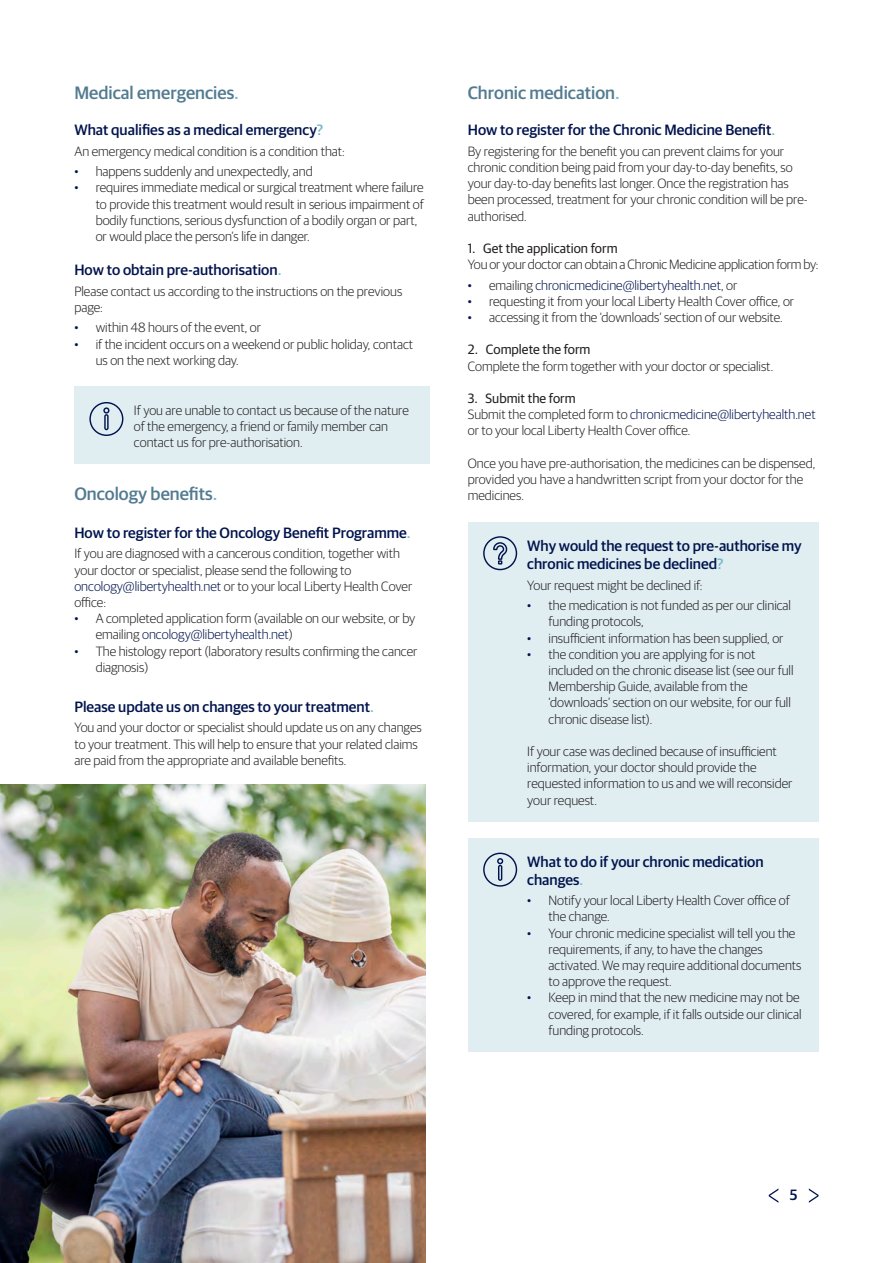
<style>
.page{position:relative;width:893px;height:1263px;background:#fff}
.page>*{position:absolute;margin:0;border:0;box-sizing:border-box;transform-origin:0 0}
.new_body_copy{font:500 18px "Guardian Sans";color:#527b90}
.new_body_copy-2{font:500 15px/18px "Guardian Sans";color:#00134d}
.new_body_copy-3{font:300 13.5px/16.2px "Guardian Sans";color:#231f20}
.t1{font:13.5px "Guardian Sans";color:#231f20}
.t2{font:300 13.5px "Guardian Sans";color:#00134d}
.s1{color:#73bcca}
.s2{color:#00134d}
.s3{color:#231f20}
</style>
<div class="page">
<svg style="left:809px;top:1188px;width:10px;height:15px"></svg>
<svg style="left:769px;top:1188px;width:9px;height:15px"></svg>
<div style="left:74px;top:387px;width:355px;height:77px;background:#e0eef2"></div>
<div style="left:468px;top:522px;width:351px;height:300px;background:#e0eef2"></div>
<div style="left:468px;top:838px;width:351px;height:214px;background:#e0eef2"></div>
<svg style="left:89px;top:402px;width:34px;height:34px"></svg>
<svg style="left:483px;top:853px;width:34px;height:34px"></svg>
<svg style="left:483px;top:536px;width:34px;height:34px"></svg>
<img style="left:0;top:784px;width:425px;height:479px">
<p class="new_body_copy" style="left:74px;top:80px;width:166px">Medical emergencies<span class="s1">.</span></p>
<p class="new_body_copy-2" style="left:74px;top:120px;width:250px">What qualifies as a medical emergency<span class="s1">?</span></p>
<p class="new_body_copy-3" style="left:74px;top:142px;width:272px">An emergency medical condition is a condition that:</p>
<p class="new_body_copy-3" style="left:74px;top:163px;width:240px"><span class="s2">•</span> happens suddenly and unexpectedly, and</p>
<p class="new_body_copy-3" style="left:96px;top:179px;width:330px;text-indent:-21px"><span class="s2">•</span> requires immediate medical or surgical treatment where failure to provide this treatment would result in serious impairment of bodily functions, serious dysfunction of a bodily organ or part, or would place the person’s life in danger.</p>
<p class="new_body_copy-2" style="left:74px;top:260px;width:209px">How to obtain pre-authorisation<span class="s1">.</span></p>
<p class="new_body_copy-3" style="left:74px;top:282px;width:329px">Please contact us according to the instructions on the previous page:</p>
<p class="new_body_copy-3" style="left:74px;top:319px;width:188px"><span class="s2">•</span> within 48 hours of the event, or</p>
<p class="new_body_copy-3" style="left:96px;top:335px;width:319px;text-indent:-21px"><span class="s2">•</span> if the incident occurs on a weekend or public holiday, contact us on the next working day.</p>
<p class="new_body_copy-3" style="left:134px;top:401px;width:276px">If you are unable to contact us because of the nature of the emergency, a friend or family member can contact us for pre-authorisation.</p>
<p class="new_body_copy" style="left:74px;top:481px;width:144px">Oncology benefits<span class="s1">.</span></p>
<p class="new_body_copy-2" style="left:74px;top:522px;width:338px">How to register for the Oncology Benefit Programme<span class="s1">.</span></p>
<p class="new_body_copy-3" style="left:74px;top:545px;width:339px">If you are diagnosed with a cancerous condition, together with your doctor or specialist, please send the following to <span class="s2">oncology@libertyhealth.net</span> or to your local Liberty Health Cover office:</p>
<p class="new_body_copy-3" style="left:96px;top:609px;width:321px;text-indent:-21px"><span class="s2">•</span> A completed application form (available on our website, or by emailing <span class="s2">oncology@libertyhealth.net</span>)</p>
<p class="new_body_copy-3" style="left:96px;top:642px;width:323px;text-indent:-21px"><span class="s2">•</span> The histology report (laboratory results confirming the cancer diagnosis)</p>
<p class="new_body_copy-2" style="left:74px;top:697px;width:301px">Please update us on changes to your treatment<span class="s1">.</span></p>
<p class="new_body_copy-3" style="left:74px;top:719px;width:349px">You and your doctor or specialist should update us on any changes to your treatment. This will help to ensure that your related claims are paid from the appropriate and available benefits.</p>
<p class="new_body_copy" style="left:468px;top:80px;width:153px">Chronic medication<span class="s1">.</span></p>
<p class="new_body_copy-2" style="left:468px;top:120px;width:309px">How to register for the Chronic Medicine Benefit<span class="s1">.</span></p>
<p class="new_body_copy-3" style="left:468px;top:142px;width:342px">By registering for the benefit you can prevent claims for your chronic condition being paid from your day-to-day benefits, so your day-to-day benefits last longer. Once the registration has been processed, treatment for your chronic condition will be pre&shy;authorised.</p>
<p class="t1" style="left:468px;top:239px;width:151px">1. Get the application form</p>
<p class="new_body_copy-3" style="left:468px;top:255px;width:352px">You or your doctor can obtain a Chronic Medicine application form by:</p>
<p class="t2" style="left:468px;top:276px;width:271px">• <span class="s3">emailing</span> chronicmedicine@libertyhealth.net<span class="s3">, or</span></p>
<p class="new_body_copy-3" style="left:468px;top:292px;width:328px"><span class="s2">•</span> requesting it from your local Liberty Health Cover office, or</p>
<p class="new_body_copy-3" style="left:468px;top:308px;width:317px"><span class="s2">•</span> accessing it from the ‘downloads’ section of our website.</p>
<p class="t1" style="left:468px;top:340px;width:124px">2. Complete the form</p>
<p class="new_body_copy-3" style="left:468px;top:357px;width:307px">Complete the form together with your doctor or specialist.</p>
<p class="t1" style="left:468px;top:389px;width:109px">3. Submit the form</p>
<p class="new_body_copy-3" style="left:468px;top:406px;width:349px">Submit the completed form to <span class="s2">chronicmedicine@libertyhealth.net </span>or to your local Liberty Health Cover office.</p>
<p class="new_body_copy-3" style="left:468px;top:454px;width:349px">Once you have pre-authorisation, the medicines can be dispensed, provided you have a handwritten script from your doctor for the</p>
<p class="new_body_copy-3" style="left:468px;top:487px;width:58px">medicines.</p>
<p class="new_body_copy-2" style="left:527px;top:536px;width:276px">Why would the request to pre-authorise my chronic medicines be declined<span class="s1">?</span></p>
<p class="new_body_copy-3" style="left:527px;top:576px;width:177px">Your request might be declined if:</p>
<p class="new_body_copy-3" style="left:549px;top:596px;width:244px;text-indent:-21px"><span class="s2">•</span> the medication is not funded as per our clinical funding protocols,</p>
<p class="new_body_copy-3" style="left:527px;top:629px;width:258px"><span class="s2">•</span> insufficient information has been supplied, or</p>
<p class="new_body_copy-3" style="left:549px;top:645px;width:246px;text-indent:-21px"><span class="s2">•</span> the condition you are applying for is not included on the chronic disease list (see our full Membership Guide, available from the ‘downloads’ section on our website, for our full chronic disease list).</p>
<p class="new_body_copy-3" style="left:527px;top:742px;width:267px">If your case was declined because of insufficient information, your doctor should provide the requested information to us and we will reconsider your request.</p>
<p class="new_body_copy-2" style="left:527px;top:851px;width:238px">What to do if your chronic medication changes<span class="s1">.</span></p>
<p class="new_body_copy-3" style="left:549px;top:891px;width:243px;text-indent:-21px"><span class="s2">•</span> Notify your local Liberty Health Cover office of the change.</p>
<p class="new_body_copy-3" style="left:549px;top:924px;width:254px;text-indent:-21px"><span class="s2">•</span> Your chronic medicine specialist will tell you the requirements, if any, to have the changes activated. We may require additional documents to approve the request.</p>
<p class="new_body_copy-3" style="left:549px;top:989px;width:255px;text-indent:-21px"><span class="s2">•</span> Keep in mind that the new medicine may not be covered, for example, if it falls outside our clinical funding protocols.</p>
<p class="new_body_copy-2" style="left:790px;top:1185px;width:9px">5</p>
</div>
